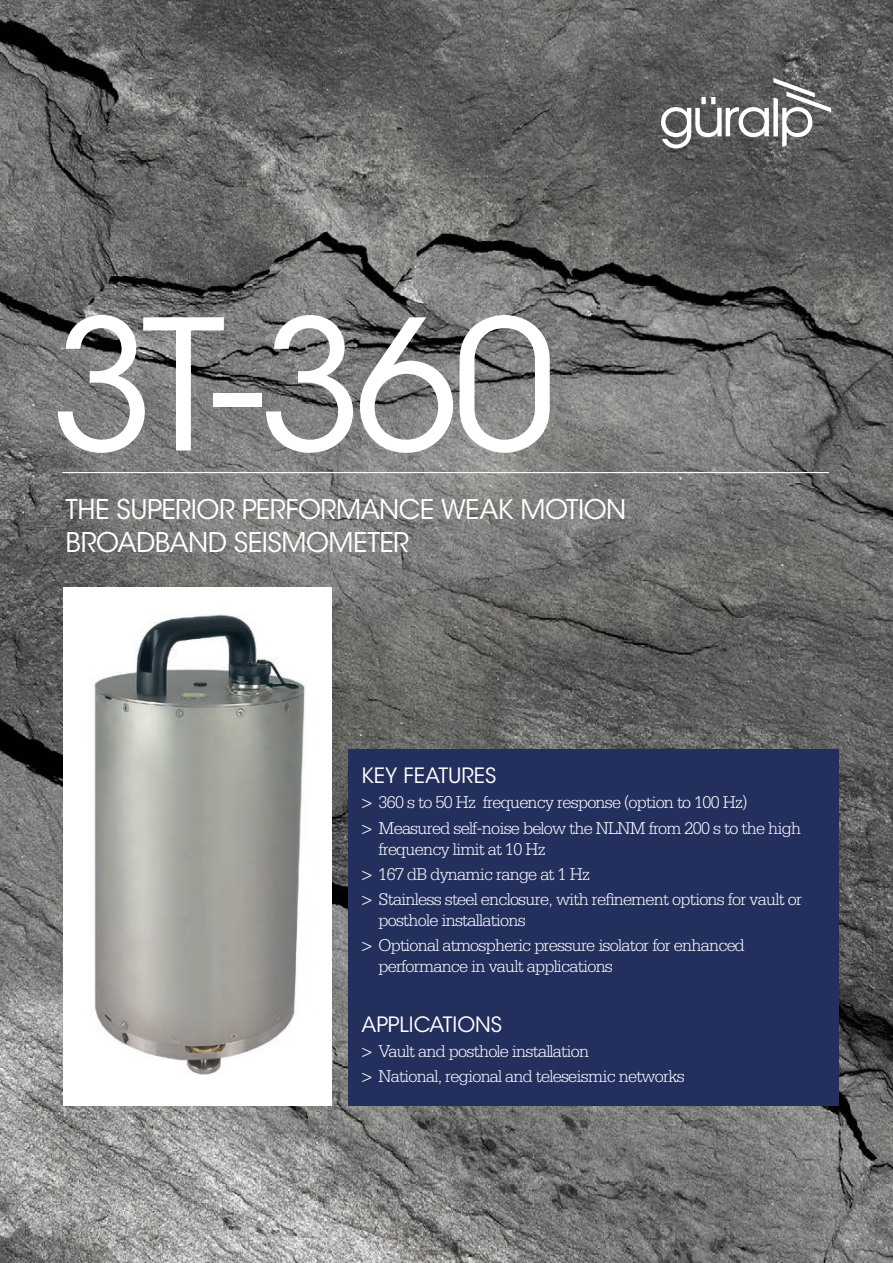
<style>
.page{position:relative;width:893px;height:1263px;background:#fff}
.page>*{position:absolute;margin:0;border:0;box-sizing:border-box;transform-origin:0 0}
.Product_Title{font:180px "ITC Avant Garde Std";color:#fff}
.Strapline{font:27px/33px "ITC Avant Garde Std";letter-spacing:-.02em;color:#fff}
.Front_page_bullets_t{font:21px "ITC Avant Garde Std";color:#fff}
.t1{font:300 18px/21px "Serifa Std";letter-spacing:-.04em;color:#fff}
</style>
<div class="page">
<img style="left:0;top:0;width:893px;height:1263px">
<svg style="left:661px;top:78px;width:170px;height:70px"></svg>
<img style="left:64px;top:587px;width:268px;height:519px">
<hr style="left:62px;top:472px;width:767px;height:1px;background:#fff">
<div style="left:349px;top:749px;width:490px;height:357px;background:#232f5d"></div>
<p class="Product_Title" style="left:51px;top:276px;width:507px">3T-360</p>
<p class="Strapline" style="left:66px;top:493px;width:562px">THE SUPERIOR PERFORMANCE WEAK MOTION<br>BROADBAND SEISMOMETER</p>
<p class="Front_page_bullets_t" style="left:361px;top:763px;width:137px">KEY FEATURES</p>
<p class="t1" style="left:361px;top:792px;width:388px">&gt; 360 s to 50 Hz frequency response (option to 100 Hz)</p>
<p class="t1" style="left:378px;top:817px;width:424px;text-indent:-17px">&gt; Measured self-noise below the NLNM from 200 s to the high frequency limit at 10 Hz</p>
<p class="t1" style="left:361px;top:864px;width:230px">&gt; 167 dB dynamic range at 1 Hz</p>
<p class="t1" style="left:378px;top:889px;width:425px;text-indent:-17px">&gt; Stainless steel enclosure, with refinement options for vault or posthole installations</p>
<p class="t1" style="left:378px;top:935px;width:368px;text-indent:-17px">&gt; Optional atmospheric pressure isolator for enhanced performance in vault applications</p>
<p class="Front_page_bullets_t" style="left:361px;top:1011px;width:142px">APPLICATIONS</p>
<p class="t1" style="left:361px;top:1041px;width:229px">&gt; Vault and posthole installation</p>
<p class="t1" style="left:361px;top:1066px;width:325px">&gt; National, regional and teleseismic networks</p>
</div>
